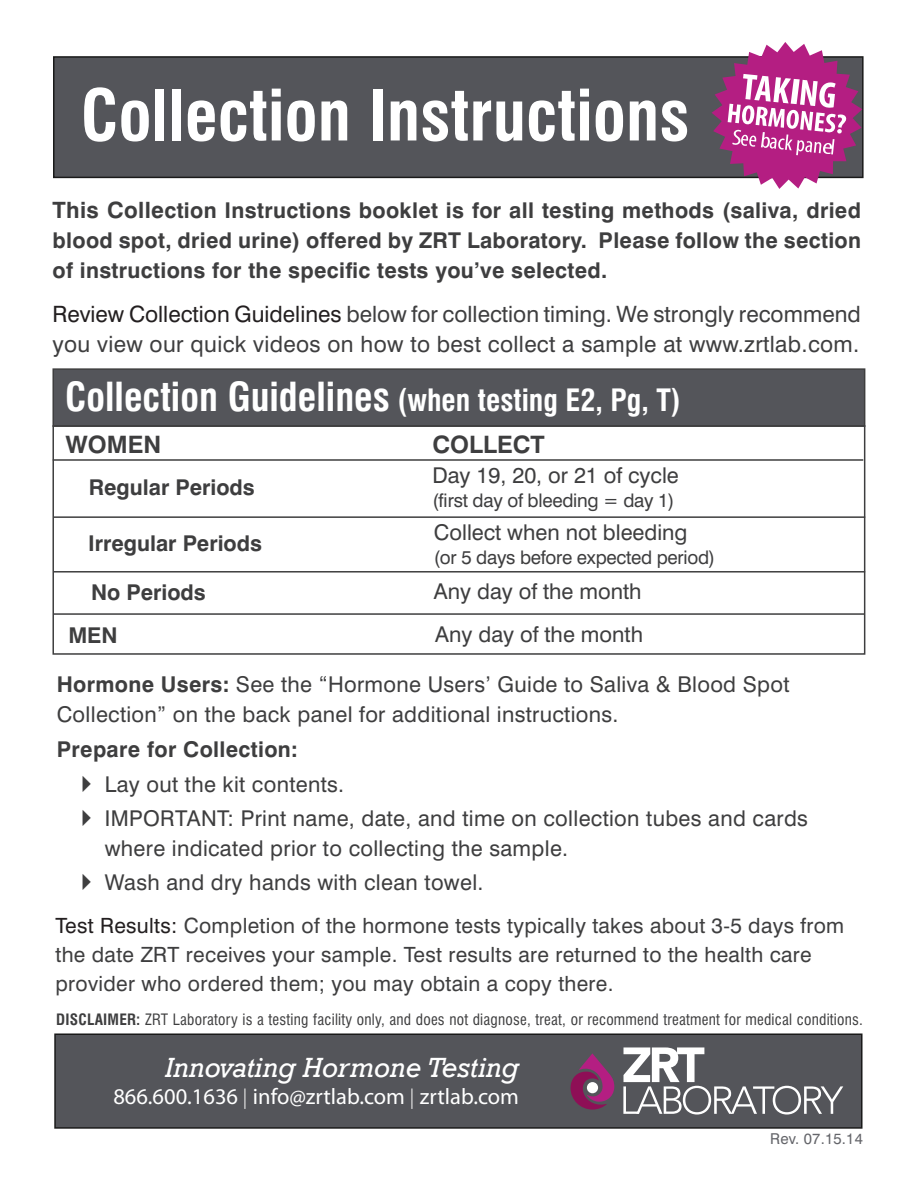
<style>
.page{position:relative;width:918px;height:1188px;background:#fff}
.page>*{position:absolute;margin:0;border:0;box-sizing:border-box;transform-origin:0 0}
.t1{font:700 condensed 69px "Swiss 721 BT";color:#fff}
.t2{font:700 condensed 39px "Swiss 721 BT";color:#fff}
.t3{font:italic 28.5px "Rockwell";color:#fff}
.t4{font:700 24px "Swiss 721 BT";color:#3e3e3f}
.t5{font:22.5px/30px "Swiss 721 BT";color:#3e3e3f}
.t6{font:22.5px "Myriad Pro";color:#fff}
.t7{font:21.6px/30px "Swiss 721 BT";letter-spacing:.015em;color:#3e3e3f}
.t8{font:700 21.6px/30px "Swiss 721 BT";letter-spacing:.015em;color:#3e3e3f;text-align:justify}
.t9{font:21px/29.4px "Swiss 721 BT";letter-spacing:.015em;color:#3e3e3f}
.t10{font:18.6px "Swiss 721 BT";letter-spacing:-.015em;color:#3e3e3f}
.t11{font:condensed 15.3px "Swiss 721 BT";letter-spacing:.015em;color:#3e3e3f}
.t12{font:15px "Swiss 721 BT";letter-spacing:.015em;color:#64656a}
.s1{font-size:22.5px}
.s2{color:#231f20}
.s3{font-size:30px}
.s4{font-weight:700}
</style>
<div class="page">
<div style="left:53px;top:56px;width:811px;height:122px;background:#54555a;border:2px solid #1a1a1a"></div>
<div style="left:54px;top:1033px;width:809px;height:96px;background:#54555a;border:2px solid #1a1a1a"></div>
<svg style="left:712px;top:42px;width:150px;height:147px"></svg>
<div style="left:52px;top:368px;width:813px;height:59px;background:#54555a;border:2px solid #3e3e3f"></div>
<div style="left:52px;top:425px;width:813px;height:230px;border:2px solid #3e3e3f"></div>
<hr style="left:53px;top:459px;width:810px;height:2px;background:#3e3e3f">
<hr style="left:53px;top:613px;width:812px;height:2px;background:#3e3e3f">
<hr style="left:53px;top:516px;width:812px;height:2px;background:#3e3e3f">
<hr style="left:53px;top:571px;width:812px;height:2px;background:#3e3e3f">
<svg style="left:570px;top:1053px;width:44px;height:57px"></svg>
<svg style="left:623px;top:1047px;width:220px;height:68px"></svg>
<p class="t1" style="left:81px;top:74px;width:610px">Collection Instructions</p>
<p class="t8" style="left:52px;top:195px;width:810px"><span class="s1">This Colle</span>ction Instructions booklet is for all testing methods (saliva, dried blood spot, dried urine) offered by ZRT Laboratory. Please follow the section of instructions for the specific tests you’ve selected.</p>
<p class="t5" style="left:52px;top:299px;width:810px"><span class="s2">Review Collection Guidelines</span> below for collection timing. We strongly recommend you view our quick videos on how to best collect a sample at www.zrtlab.com.</p>
<p class="t2" style="left:65px;top:373px;width:617px">Collection Guidelines <span class="s3">(when testing E2, Pg, T)</span></p>
<p class="t4" style="left:432px;top:430px;width:114px">COLLECT</p>
<p class="t4" style="left:65px;top:430px;width:97px">WOMEN</p>
<p class="t8" style="left:89px;top:472px;width:168px">Regular Periods</p>
<p class="t8" style="left:88px;top:528px;width:176px">Irregular Periods</p>
<p class="t8" style="left:91px;top:577px;width:116px">No Periods</p>
<p class="t8" style="left:68px;top:621px;width:51px">MEN</p>
<p class="t7" style="left:432px;top:461px;width:248px">Day 19, 20, or 21 of cycle</p>
<p class="t10" style="left:432px;top:489px;width:244px">(first day of bleeding = day 1)</p>
<p class="t7" style="left:434px;top:517px;width:255px">Collect when not bleeding</p>
<p class="t10" style="left:434px;top:546px;width:283px">(or 5 days before expected period)</p>
<p class="t7" style="left:434px;top:576px;width:209px">Any day of the month</p>
<p class="t7" style="left:435px;top:619px;width:209px">Any day of the month</p>
<p class="t7" style="left:57px;top:669px;width:734px"><span class="s4">Hormone Users:</span> See the “Hormone Users’ Guide to Saliva &amp; Blood Spot<br>Collection” on the back panel for additional instructions.</p>
<p class="t8" style="left:57px;top:735px;width:243px">Prepare for Collection:</p>
<p class="t7" style="left:105px;top:769px;width:241px">Lay out the kit contents.</p>
<p class="t7" style="left:105px;top:803px;width:705px">IMPORTANT: Print name, date, and time on collection tubes and cards where indicated prior to collecting the sample.</p>
<p class="t7" style="left:105px;top:868px;width:380px">Wash and dry hands with clean towel.</p>
<p class="t9" style="left:55px;top:910px;width:790px"><span class="s2">Test Results:</span> Completion of the hormone tests typically takes about 3-5 days from the date ZRT receives your sample. Test results are returned to the health care provider who ordered them; you may obtain a copy there.</p>
<p class="t11" style="left:56px;top:1010px;width:808px"><span class="s4">DISCLAIMER:</span> ZRT Laboratory is a testing facility only, and does not diagnose, treat, or recommend treatment for medical conditions.</p>
<p class="t3" style="left:165px;top:1051px;width:355px">Innovating Hormone Testing</p>
<p class="t6" style="left:113px;top:1082px;width:407px">866.600.1636 info@zrtlab.com zrtlab.com</p>
<p class="t12" style="left:770px;top:1130px;width:94px">Rev. 07.15.14</p>
</div>
